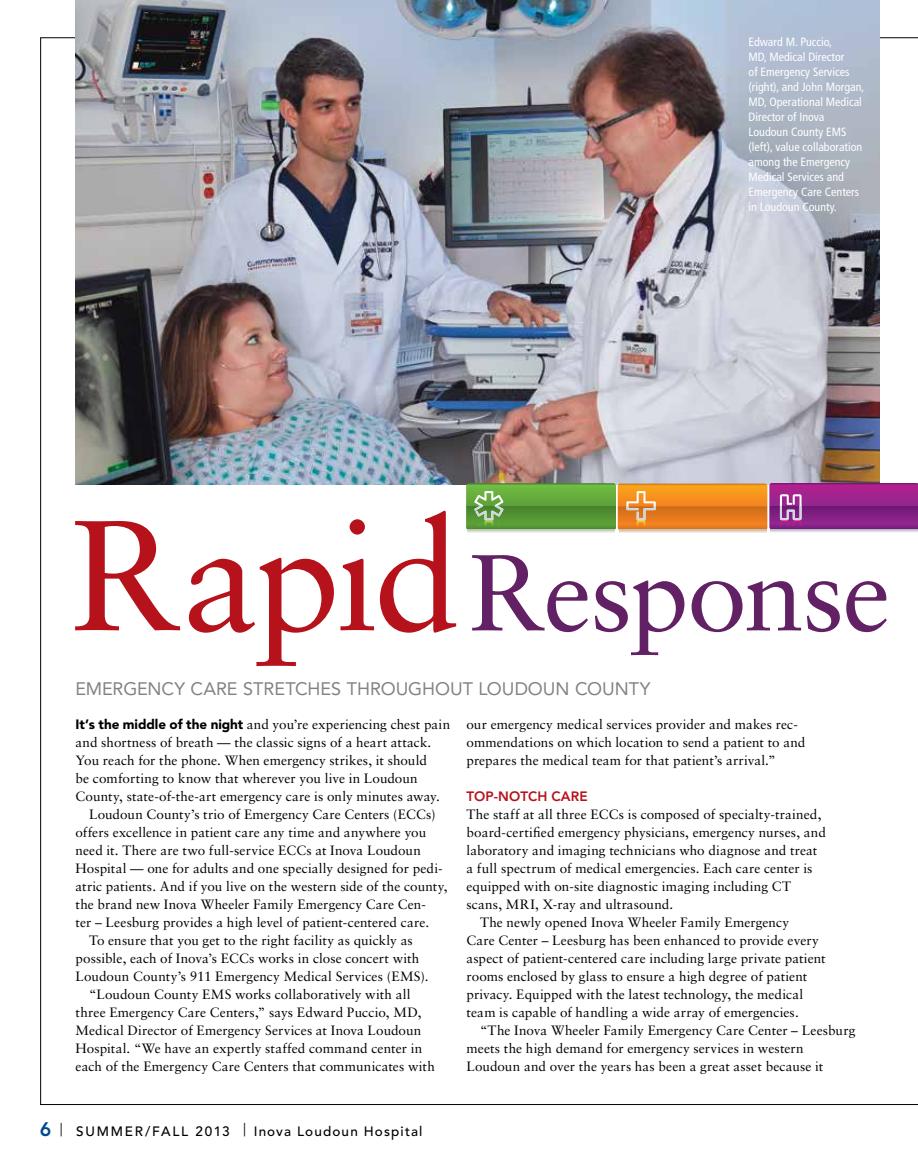
<style>
.page{position:relative;width:918px;height:1175px;background:#fff}
.page>*{position:absolute;margin:0;border:0;box-sizing:border-box;transform-origin:0 0}
.t1{font:108px "Sabon LT Std";letter-spacing:-.02em;color:#632165}
.t2{font:18px "Avenir LT Std";letter-spacing:-.02em;color:#808285}
.t3{font:13.5px/18px "Sabon LT Std";letter-spacing:.005em;color:#000}
.t4{font:500 13.5px "Avenir LT Std";letter-spacing:.085em;color:#000}
.t5{font:800 13.5px "Avenir LT Std";letter-spacing:.01em;color:#b5121b}
.t6{font:condensed 12px/15px "Frutiger LT Std";color:#fff}
.s1{font-size:156.6px;color:#b5121b}
.s2{font-family:"Avenir LT Std";font-weight:900}
.s3{font-weight:800;font-size:19.5px;color:#004b8d}
</style>
<div class="page">
<img style="left:76px;top:0;width:804px;height:484px">
<svg style="left:619px;top:530px;width:147px;height:3px"></svg>
<svg style="left:468px;top:530px;width:147px;height:3px"></svg>
<hr style="left:771px;top:529px;width:147px;height:3px;background:#d7d6e0">
<svg style="left:466px;top:483px;width:452px;height:47px"></svg>
<p class="t6" style="left:749px;top:35px;width:117px">Edward M. Puccio,<br>MD, Medical Director<br>of Emergency Services (right), and John Morgan,<br>MD, Operational Medical<br>Director of Inova<br>Loudoun County EMS (left), value collaboration among the Emergency<br>Medical Services and<br>Emergency Care Centers in Loudoun County.</p>
<p class="t1" style="left:70px;top:528px;width:823px"><span class="s1">Rapid</span>Response</p>
<p class="t2" style="left:76px;top:678px;width:24px">EMERGENCY</p>
<p class="t2" style="left:191px;top:678px;width:13px">CARE</p>
<p class="t2" style="left:243px;top:678px;width:12px">STRETCHES</p>
<p class="t2" style="left:347px;top:678px;width:14px">THROUGHOUT</p>
<p class="t2" style="left:479px;top:678px;width:64px">LOU DOUN</p>
<p class="t2" style="left:575px;top:678px;width:26px">COUNTY</p>
<p class="t3" style="left:76px;top:715px;width:376px"><span class="s2">It’s the middle of the night</span> and you’re experiencing chest pain</p>
<p class="t3" style="left:76px;top:733px;width:357px">and shortness of breath — the classic signs of a heart attack.</p>
<p class="t3" style="left:76px;top:751px;width:353px">You reach for the phone. When emergency strikes, it should</p>
<p class="t3" style="left:76px;top:769px;width:344px">be comforting to know that wherever you live in Loudoun</p>
<p class="t3" style="left:76px;top:787px;width:366px">County, state-of-the-art emergency care is only minutes away.</p>
<p class="t3" style="left:89px;top:805px;width:348px">Loudoun County’s trio of Emergency Care Centers (ECCs)</p>
<p class="t3" style="left:76px;top:823px;width:352px">offers excellence in patient care any time and anywhere you</p>
<p class="t3" style="left:76px;top:841px;width:347px">need it. There are two full-service ECCs at Inova Loudoun</p>
<p class="t3" style="left:76px;top:859px;width:369px">Hospital — one for adults and one specially designed for pedi-</p>
<p class="t3" style="left:76px;top:877px;width:374px">atric patients. And if you live on the western side of the county,</p>
<p class="t3" style="left:76px;top:895px;width:352px">the brand new Inova Wheeler Family Emergency Care Cen-</p>
<p class="t3" style="left:76px;top:913px;width:355px">ter – Leesburg provides a high level of patient-centered care.</p>
<p class="t3" style="left:89px;top:931px;width:325px">To ensure that you get to the right facility as quickly as</p>
<p class="t3" style="left:76px;top:949px;width:345px">possible, each of Inova’s ECCs works in close concert with</p>
<p class="t3" style="left:76px;top:967px;width:354px">Loudoun County’s 911 Emergency Medical Services (EMS).</p>
<p class="t3" style="left:89px;top:985px;width:323px">“Loudoun County EMS works collaboratively with all</p>
<p class="t3" style="left:76px;top:1003px;width:348px">three Emergency Care Centers,” says Edward Puccio, MD,</p>
<p class="t3" style="left:76px;top:1021px;width:347px">Medical Director of Emergency Services at Inova Loudoun</p>
<p class="t3" style="left:76px;top:1039px;width:348px">Hospital. “We have an expertly staffed command center in</p>
<p class="t3" style="left:76px;top:1057px;width:361px">each of the Emergency Care Centers that communicates with</p>
<p class="t3" style="left:467px;top:715px;width:340px">our emergency medical services provider and makes rec&shy;ommendations on which location to send a patient to and prepares the medical team for that patient’s arrival.”</p>
<p class="t5" style="left:467px;top:788px;width:123px">TOP-NOTCH CARE</p>
<p class="t3" style="left:467px;top:805px;width:356px">The staff at all three ECCs is composed of specialty-trained,</p>
<p class="t3" style="left:467px;top:823px;width:361px">board-certified emergency physicians, emergency nurses, and</p>
<p class="t3" style="left:467px;top:841px;width:352px">laboratory and imaging technicians who diagnose and treat</p>
<p class="t3" style="left:467px;top:859px;width:348px">a full spectrum of medical emergencies. Each care center is</p>
<p class="t3" style="left:467px;top:877px;width:326px">equipped with on-site diagnostic imaging including CT</p>
<p class="t3" style="left:467px;top:895px;width:208px">scans, MRI, X-ray and ultrasound.</p>
<p class="t3" style="left:480px;top:913px;width:311px">The newly opened Inova Wheeler Family Emergency</p>
<p class="t3" style="left:467px;top:931px;width:354px">Care Center – Leesburg has been enhanced to provide every</p>
<p class="t3" style="left:467px;top:949px;width:361px">aspect of patient-centered care including large private patient</p>
<p class="t3" style="left:467px;top:967px;width:342px">rooms enclosed by glass to ensure a high degree of patient</p>
<p class="t3" style="left:467px;top:985px;width:338px">privacy. Equipped with the latest technology, the medical</p>
<p class="t3" style="left:467px;top:1003px;width:334px">team is capable of handling a wide array of emergencies.</p>
<p class="t3" style="left:480px;top:1021px;width:377px">“The Inova Wheeler Family Emergency Care Center – Leesburg</p>
<p class="t3" style="left:467px;top:1039px;width:339px">meets the high demand for emergency services in western</p>
<p class="t3" style="left:467px;top:1057px;width:358px">Loudoun and over the years has been a great asset because it</p>
<p class="t4" style="left:40px;top:1123px;width:384px"><span class="s3">6</span> <sup>|</sup> SUMMER /FALL 2013 <sup>|</sup> Inova Loudoun Hospital</p>
</div>
